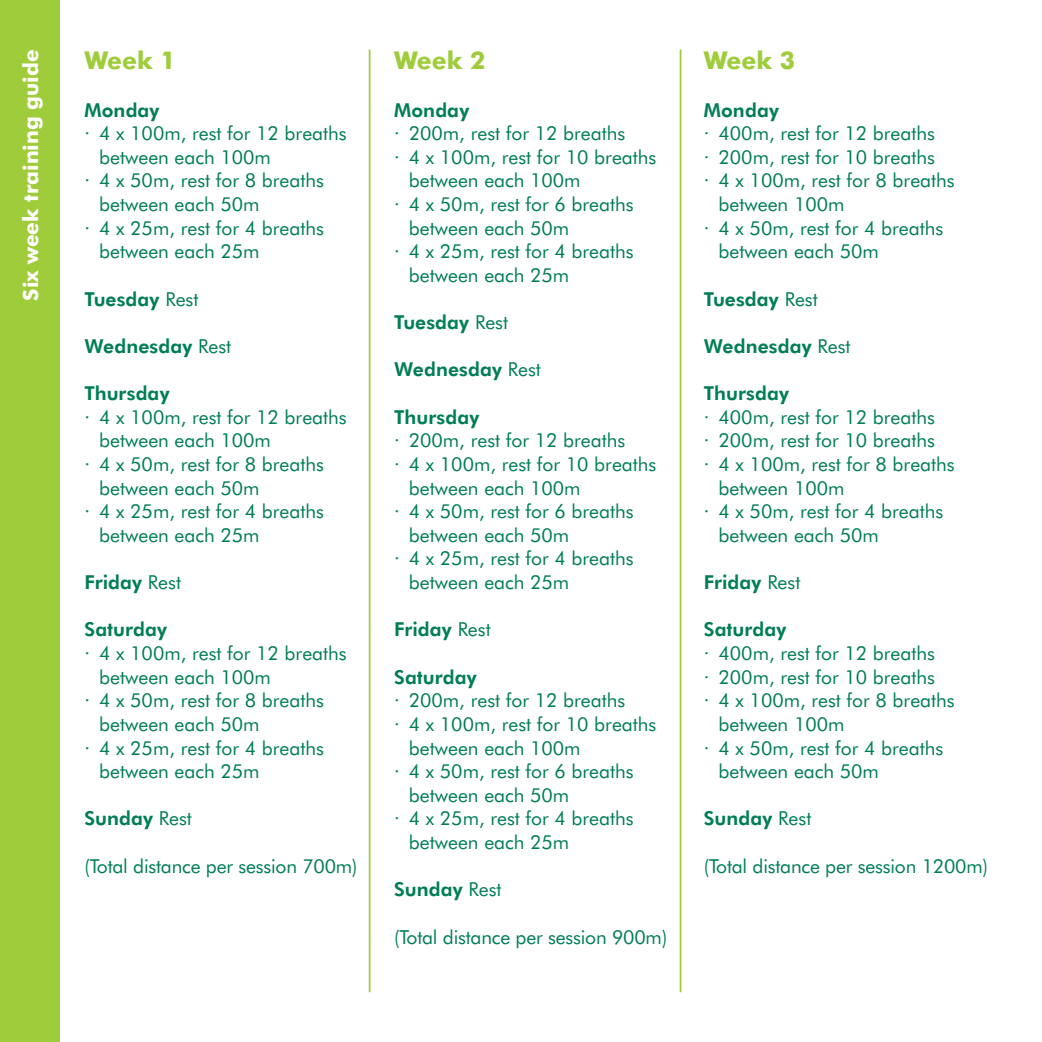
<style>
.page{position:relative;width:1042px;height:1042px;background:#fff}
.page>*{position:absolute;margin:0;border:0;box-sizing:border-box;transform-origin:0 0}
.t1{font:700 24.5px "Futura BT";color:#9fcc3b}
.t2{font:700 21px "Futura BT";color:#fff}
.t3{font:19.25px "Futura BT";color:#007d57}
.t4{font:800 19.25px "Futura BT";letter-spacing:.005em;color:#007d57}
.s1{font-weight:400}
</style>
<div class="page">
<div style="left:0;top:0;width:59px;height:1042px;background:#9fcc3b"></div>
<hr style="left:369px;top:50px;width:1px;height:942px;background:#9fcc3b">
<hr style="left:680px;top:50px;width:1px;height:942px;background:#9fcc3b">
<p class="t2" style="left:18px;top:301px;width:252px;rotate:-90deg">Six week training guide</p>
<p class="t1" style="left:84px;top:46px;width:93px">Week 1</p>
<p class="t4" style="left:84px;top:98px;width:77px">Monday</p>
<p class="t3" style="left:84px;top:122px;width:264px">· 4 x 100m, rest for 12 breaths</p>
<p class="t3" style="left:99px;top:145px;width:173px">between each 100m</p>
<p class="t3" style="left:84px;top:169px;width:241px">· 4 x 50m, rest for 8 breaths</p>
<p class="t3" style="left:99px;top:192px;width:162px">between each 50m</p>
<p class="t3" style="left:84px;top:216px;width:241px">· 4 x 25m, rest for 4 breaths</p>
<p class="t3" style="left:99px;top:240px;width:162px">between each 25m</p>
<p class="t4" style="left:84px;top:287px;width:116px">Tuesday <span class="s1">Rest</span></p>
<p class="t4" style="left:84px;top:334px;width:148px">Wednesday <span class="s1">Rest</span></p>
<p class="t4" style="left:84px;top:381px;width:87px">Thursday</p>
<p class="t3" style="left:84px;top:405px;width:264px">· 4 x 100m, rest for 12 breaths</p>
<p class="t3" style="left:99px;top:429px;width:173px">between each 100m</p>
<p class="t3" style="left:84px;top:452px;width:241px">· 4 x 50m, rest for 8 breaths</p>
<p class="t3" style="left:99px;top:476px;width:162px">between each 50m</p>
<p class="t3" style="left:84px;top:500px;width:241px">· 4 x 25m, rest for 4 breaths</p>
<p class="t3" style="left:99px;top:523px;width:162px">between each 25m</p>
<p class="t4" style="left:84px;top:570px;width:98px">Friday <span class="s1">Rest</span></p>
<p class="t4" style="left:84px;top:618px;width:84px">Saturday</p>
<p class="t3" style="left:84px;top:641px;width:264px">· 4 x 100m, rest for 12 breaths</p>
<p class="t3" style="left:99px;top:665px;width:173px">between each 100m</p>
<p class="t3" style="left:84px;top:689px;width:241px">· 4 x 50m, rest for 8 breaths</p>
<p class="t3" style="left:99px;top:712px;width:162px">between each 50m</p>
<p class="t3" style="left:84px;top:736px;width:241px">· 4 x 25m, rest for 4 breaths</p>
<p class="t3" style="left:99px;top:759px;width:162px">between each 25m</p>
<p class="t4" style="left:84px;top:807px;width:109px">Sunday <span class="s1">Rest</span></p>
<p class="t3" style="left:84px;top:854px;width:275px">(Total distance per session 700m)</p>
<p class="t1" style="left:394px;top:46px;width:93px">Week 2</p>
<p class="t4" style="left:394px;top:98px;width:77px">Monday</p>
<p class="t3" style="left:394px;top:122px;width:233px">· 200m, rest for 12 breaths</p>
<p class="t3" style="left:394px;top:145px;width:264px">· 4 x 100m, rest for 10 breaths</p>
<p class="t3" style="left:409px;top:169px;width:173px">between each 100m</p>
<p class="t3" style="left:394px;top:192px;width:241px">· 4 x 50m, rest for 6 breaths</p>
<p class="t3" style="left:409px;top:216px;width:162px">between each 50m</p>
<p class="t3" style="left:394px;top:240px;width:241px">· 4 x 25m, rest for 4 breaths</p>
<p class="t3" style="left:409px;top:263px;width:162px">between each 25m</p>
<p class="t4" style="left:394px;top:311px;width:116px">Tuesday <span class="s1">Rest</span></p>
<p class="t4" style="left:394px;top:358px;width:148px">Wednesday <span class="s1">Rest</span></p>
<p class="t4" style="left:394px;top:405px;width:87px">Thursday</p>
<p class="t3" style="left:394px;top:429px;width:233px">· 200m, rest for 12 breaths</p>
<p class="t3" style="left:394px;top:452px;width:264px">· 4 x 100m, rest for 10 breaths</p>
<p class="t3" style="left:409px;top:476px;width:173px">between each 100m</p>
<p class="t3" style="left:394px;top:500px;width:241px">· 4 x 50m, rest for 6 breaths</p>
<p class="t3" style="left:409px;top:523px;width:162px">between each 50m</p>
<p class="t3" style="left:394px;top:547px;width:241px">· 4 x 25m, rest for 4 breaths</p>
<p class="t3" style="left:409px;top:570px;width:162px">between each 25m</p>
<p class="t4" style="left:394px;top:618px;width:98px">Friday <span class="s1">Rest</span></p>
<p class="t4" style="left:394px;top:665px;width:84px">Saturday</p>
<p class="t3" style="left:394px;top:689px;width:233px">· 200m, rest for 12 breaths</p>
<p class="t3" style="left:394px;top:712px;width:264px">· 4 x 100m, rest for 10 breaths</p>
<p class="t3" style="left:409px;top:736px;width:173px">between each 100m</p>
<p class="t3" style="left:394px;top:759px;width:241px">· 4 x 50m, rest for 6 breaths</p>
<p class="t3" style="left:409px;top:783px;width:162px">between each 50m</p>
<p class="t3" style="left:394px;top:807px;width:241px">· 4 x 25m, rest for 4 breaths</p>
<p class="t3" style="left:409px;top:830px;width:162px">between each 25m</p>
<p class="t4" style="left:394px;top:877px;width:109px">Sunday <span class="s1">Rest</span></p>
<p class="t3" style="left:394px;top:925px;width:275px">(Total distance per session 900m)</p>
<p class="t1" style="left:704px;top:46px;width:93px">Week 3</p>
<p class="t4" style="left:704px;top:98px;width:77px">Monday</p>
<p class="t3" style="left:704px;top:122px;width:233px">· 400m, rest for 12 breaths</p>
<p class="t3" style="left:704px;top:145px;width:233px">· 200m, rest for 10 breaths</p>
<p class="t3" style="left:704px;top:169px;width:252px">· 4 x 100m, rest for 8 breaths</p>
<p class="t3" style="left:718px;top:192px;width:127px">between 100m</p>
<p class="t3" style="left:704px;top:216px;width:241px">· 4 x 50m, rest for 4 breaths</p>
<p class="t3" style="left:718px;top:240px;width:162px">between each 50m</p>
<p class="t4" style="left:704px;top:287px;width:116px">Tuesday <span class="s1">Rest</span></p>
<p class="t4" style="left:704px;top:334px;width:148px">Wednesday <span class="s1">Rest</span></p>
<p class="t4" style="left:704px;top:381px;width:87px">Thursday</p>
<p class="t3" style="left:704px;top:405px;width:233px">· 400m, rest for 12 breaths</p>
<p class="t3" style="left:704px;top:429px;width:233px">· 200m, rest for 10 breaths</p>
<p class="t3" style="left:704px;top:452px;width:252px">· 4 x 100m, rest for 8 breaths</p>
<p class="t3" style="left:718px;top:476px;width:127px">between 100m</p>
<p class="t3" style="left:704px;top:500px;width:241px">· 4 x 50m, rest for 4 breaths</p>
<p class="t3" style="left:718px;top:523px;width:162px">between each 50m</p>
<p class="t4" style="left:704px;top:570px;width:98px">Friday <span class="s1">Rest</span></p>
<p class="t4" style="left:704px;top:618px;width:84px">Saturday</p>
<p class="t3" style="left:704px;top:641px;width:233px">· 400m, rest for 12 breaths</p>
<p class="t3" style="left:704px;top:665px;width:233px">· 200m, rest for 10 breaths</p>
<p class="t3" style="left:704px;top:689px;width:252px">· 4 x 100m, rest for 8 breaths</p>
<p class="t3" style="left:718px;top:712px;width:127px">between 100m</p>
<p class="t3" style="left:704px;top:736px;width:241px">· 4 x 50m, rest for 4 breaths</p>
<p class="t3" style="left:718px;top:759px;width:162px">between each 50m</p>
<p class="t4" style="left:704px;top:807px;width:109px">Sunday <span class="s1">Rest</span></p>
<p class="t3" style="left:704px;top:854px;width:286px">(Total distance per session 1200m)</p>
</div>
